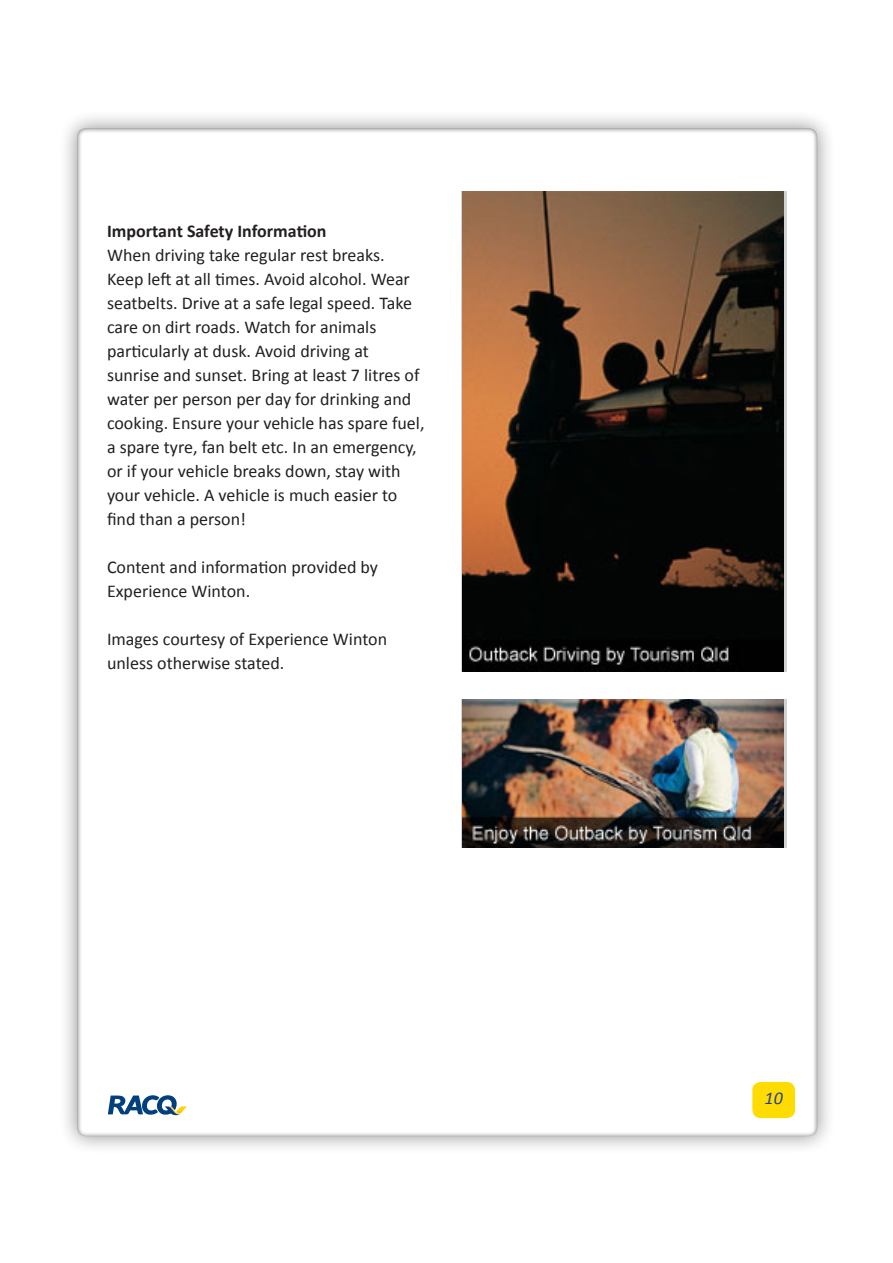
<style>
.page{position:relative;width:893px;height:1263px;background:#fff}
.page>*{position:absolute;margin:0;border:0;box-sizing:border-box;transform-origin:0 0}
.t1{font:18px/24px "Calibri";color:#231f20}
.t2{font:700 18px "Calibri";color:#231f20}
.t3{font:italic 18px "Calibri";color:#253f8e}
</style>
<div class="page">
<div style="left:59px;top:110px;width:777px;height:1045px;background:#231f20;opacity:.5"></div>
<div style="left:77px;top:128px;width:741px;height:1008px;background:#fff"></div>
<div style="left:752px;top:1082px;width:43px;height:36px;background:#ffdc01;border-radius:9px"></div>
<img style="left:463px;top:192px;width:321px;height:480px">
<div style="left:461px;top:699px;width:326px;height:149px;background:linear-gradient(to bottom,#d1d2d4,#d1d2d4)"></div>
<img style="left:463px;top:699px;width:321px;height:148px">
<svg style="left:108px;top:1095px;width:79px;height:20px"></svg>
<p class="t2" style="left:107px;top:219px;width:221px">Important Safety Information</p>
<p class="t1" style="left:107px;top:243px;width:319px">When driving take regular rest breaks.<br>Keep left at all times. Avoid alcohol. Wear seatbelts. Drive at a safe legal speed. Take care on dirt roads. Watch for animals particularly at dusk. Avoid driving at sunrise and sunset. Bring at least 7 litres of water per person per day for drinking and cooking. Ensure your vehicle has spare fuel, a spare tyre, fan belt etc. In an emergency, or if your vehicle breaks down, stay with your vehicle. A vehicle is much easier to find than a person!</p>
<p class="t1" style="left:107px;top:555px;width:273px">Content and information provided by<br>Experience Winton.</p>
<p class="t1" style="left:107px;top:627px;width:282px">Images courtesy of Experience Winton unless otherwise stated.</p>
<p class="t3" style="left:765px;top:1086px;width:20px">10</p>
</div>
